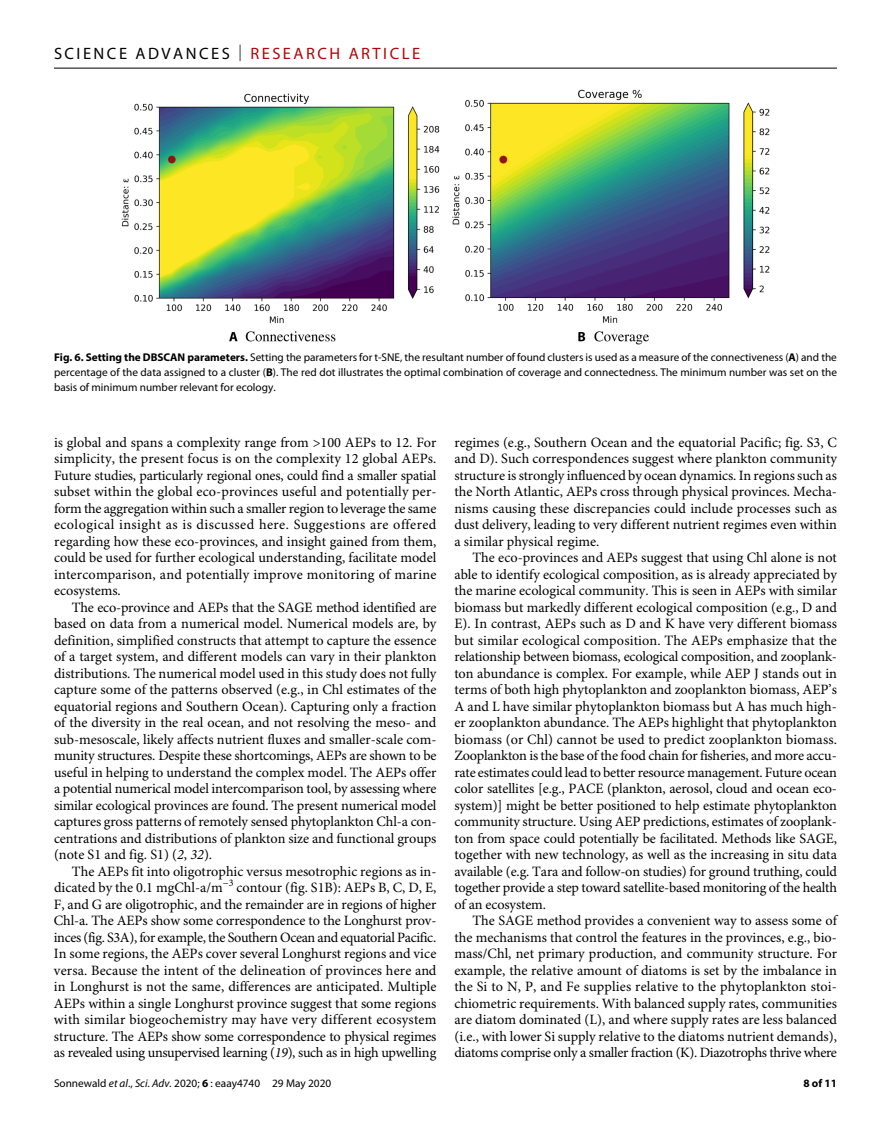
<style>
.page{position:relative;width:891px;height:1134px;background:#fff}
.page>*{position:absolute;margin:0;border:0;box-sizing:border-box;transform-origin:0 0}
.t1{font:16.5px "Myriad Pro";letter-spacing:.15em;color:#000}
.t2{font:14.25px/16.5px "Minion Pro";letter-spacing:-.005em;color:#000;text-align:justify}
.t3{font:11.25px/15px "Myriad Pro";color:#000;text-align:justify}
.t4{font:700 11.25px "Myriad Pro";color:#000}
.s1{font-weight:300}
.s2{color:#b10508}
.s3{font-weight:700}
.s4{font-style:italic}
</style>
<div class="page">
<hr style="left:54px;top:68px;width:783px;height:1px;background:#000">
<img style="left:122px;top:90px;width:647px;height:254px">
<p class="t1" style="left:54px;top:40px;width:368px">SCIENCE ADVANCES <span class="s1">|</span> <span class="s2">RESEARCH ARTICLE</span></p>
<p class="t3" style="left:54px;top:350px;width:785px"><span class="s3">Fig. 6. Setting the DBSCAN parameters.</span> Setting the parameters for t-SNE, the resultant number of found clusters is used as a measure of the connectiveness (<span class="s3">A</span>) and the percentage of the data assigned to a cluster (<span class="s3">B</span>). The red dot illustrates the optimal combination of coverage and connectedness. The minimum number was set on the basis of minimum number relevant for ecology.</p>
<p class="t2" style="left:54px;top:435px;width:384px">is global and spans a complexity range from &gt;100 AEPs to 12. For simplicity, the present focus is on the complexity 12 global AEPs.<br>Future studies, particularly regional ones, could find a smaller spatial subset within the global eco-provinces useful and potentially per&shy;form the aggregation within such a smaller region to leverage the same ecological insight as is discussed here. Suggestions are offered regarding how these eco-provinces, and insight gained from them, could be used for further ecological understanding, facilitate model intercomparison, and potentially improve monitoring of marine ecosystems.</p>
<p class="t2" style="left:54px;top:600px;width:384px;text-indent:18px">The eco-province and AEPs that the SAGE method identified are based on data from a numerical model. Numerical models are, by definition, simplified constructs that attempt to capture the essence of a target system, and different models can vary in their plankton distributions. The numerical model used in this study does not fully capture some of the patterns observed (e.g., in Chl estimates of the equatorial regions and Southern Ocean). Capturing only a fraction of the diversity in the real ocean, and not resolving the meso- and sub-mesoscale, likely affects nutrient fluxes and smaller-scale com&shy;munity structures. Despite these shortcomings, AEPs are shown to be useful in helping to understand the complex model. The AEPs offer a potential numerical model intercomparison tool, by assessing where similar ecological provinces are found. The present numerical model captures gross patterns of remotely sensed phytoplankton Chl-a con&shy;centrations and distributions of plankton size and functional groups (note S1 and fig. S1) (<span class="s4">2</span>, <span class="s4">32</span>).</p>
<p class="t2" style="left:54px;top:864px;width:384px;text-indent:18px">The AEPs fit into oligotrophic versus mesotrophic regions as in&shy;dicated by the 0.1 mgChl-a/m<sup>−3</sup> contour (fig. S1B): AEPs B, C, D, E, F, and G are oligotrophic, and the remainder are in regions of higher Chl-a. The AEPs show some correspondence to the Longhurst prov&shy;inces (fig. S3A), for example, the Southern Ocean and equatorial Pacific.<br>In some regions, the AEPs cover several Longhurst regions and vice versa. Because the intent of the delineation of provinces here and in Longhurst is not the same, differences are anticipated. Multiple AEPs within a single Longhurst province suggest that some regions with similar biogeochemistry may have very different ecosystem structure. The AEPs show some correspondence to physical regimes as revealed using unsupervised learning (<span class="s4">19</span>), such as in high upwelling</p>
<p class="t3" style="left:54px;top:1076px;width:279px">Sonnewald <span class="s4">et al</span>., <span class="s4">Sci. Adv.</span> 2020; <span class="s3">6</span> : eaay4740 29 May 2020</p>
<p class="t2" style="left:454px;top:435px;width:384px">regimes (e.g., Southern Ocean and the equatorial Pacific; fig. S3, C and D). Such correspondences suggest where plankton community structure is strongly influenced by ocean dynamics. In regions such as the North Atlantic, AEPs cross through physical provinces. Mecha&shy;nisms causing these discrepancies could include processes such as dust delivery, leading to very different nutrient regimes even within a similar physical regime.</p>
<p class="t2" style="left:454px;top:551px;width:384px;text-indent:18px">The eco-provinces and AEPs suggest that using Chl alone is not able to identify ecological composition, as is already appreciated by the marine ecological community. This is seen in AEPs with similar biomass but markedly different ecological composition (e.g., D and E). In contrast, AEPs such as D and K have very different biomass but similar ecological composition. The AEPs emphasize that the relationship between biomass, ecological composition, and zooplank&shy;ton abundance is complex. For example, while AEP J stands out in terms of both high phytoplankton and zooplankton biomass, AEP’s A and L have similar phytoplankton biomass but A has much high&shy;er zooplankton abundance. The AEPs highlight that phytoplankton biomass (or Chl) cannot be used to predict zooplankton biomass.<br>Zooplankton is the base of the food chain for fisheries, and more accu&shy;rate estimates could lead to better resource management. Future ocean color satellites [e.g., PACE (plankton, aerosol, cloud and ocean eco&shy;system)] might be better positioned to help estimate phytoplankton community structure. Using AEP predictions, estimates of zooplank&shy;ton from space could potentially be facilitated. Methods like SAGE, together with new technology, as well as the increasing in situ data available (e.g. Tara and follow-on studies) for ground truthing, could together provide a step toward satellite-based monitoring of the health of an ecosystem.</p>
<p class="t2" style="left:454px;top:914px;width:384px;text-indent:18px">The SAGE method provides a convenient way to assess some of the mechanisms that control the features in the provinces, e.g., bio&shy;mass/Chl, net primary production, and community structure. For example, the relative amount of diatoms is set by the imbalance in the Si to N, P, and Fe supplies relative to the phytoplankton stoi&shy;chiometric requirements. With balanced supply rates, communities are diatom dominated (L), and where supply rates are less balanced (i.e., with lower Si supply relative to the diatoms nutrient demands), diatoms comprise only a smaller fraction (K). Diazotrophs thrive where</p>
<p class="t4" style="left:803px;top:1074px;width:35px">8 of 11</p>
</div>
